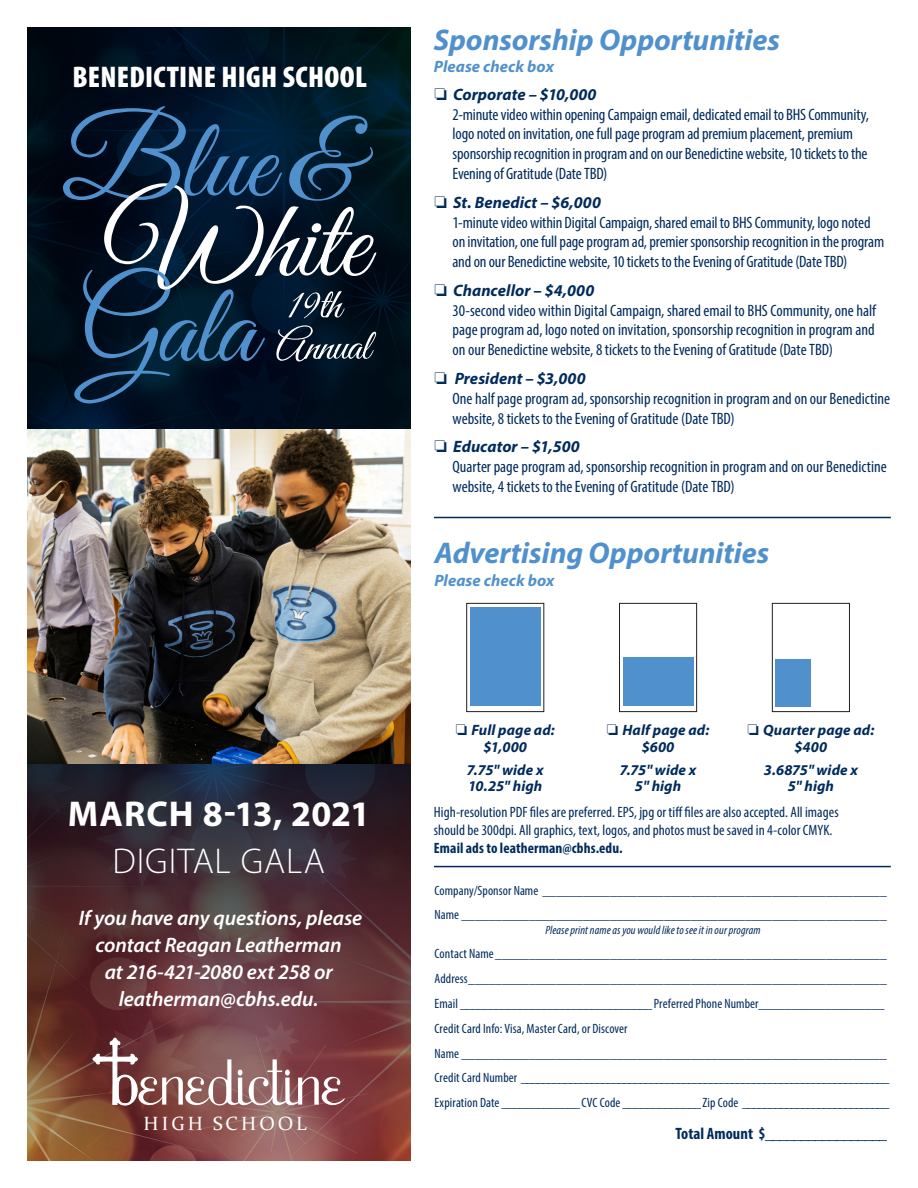
<style>
.page{position:relative;width:918px;height:1188px;background:#fff}
.page>*{position:absolute;margin:0;border:0;box-sizing:border-box;transform-origin:0 0}
.t1{font:700 36px "Myriad Pro";letter-spacing:.015em;color:#fff}
.t2{font:300 36px "Myriad Pro";letter-spacing:.025em;color:#fff}
.t3{font:italic 700 30px "Myriad Pro";color:#5090cc}
.t4{font:900 condensed 30px "Myriad Pro";letter-spacing:.01em;color:#fff}
.t5{font:italic 600 21px/27px "Myriad Pro";letter-spacing:-.005em;color:#fff;text-align:center}
.t6{font:19.2px "Constantia";letter-spacing:.16em;color:#fff}
.t7{font:condensed 16.5px/19.8px "Myriad Pro";letter-spacing:-.005em;color:#002b5c}
.t8{font:italic 700 16.5px "Myriad Pro";letter-spacing:.005em;color:#002b5c}
.t9{font:700 condensed 16.5px "Myriad Pro";color:#002b5c}
.t10{font:italic 700 16.5px "Myriad Pro";letter-spacing:.005em;color:#5090cc}
.t11{font:condensed 15px/18px "Myriad Pro";letter-spacing:.005em;color:#002b5c}
.t12{font:italic 700 15px/16.5px "Myriad Pro";letter-spacing:.005em;color:#002b5c;text-align:center}
.t13{font:condensed 13.5px "Myriad Pro";letter-spacing:.01em;color:#002b5c}
.t14{font:italic condensed 12px "Myriad Pro";letter-spacing:.01em;color:#002b5c}
.s1{font-weight:700}
</style>
<div class="page">
<svg style="left:27px;top:27px;width:383px;height:1134px;background:#3c292f"></svg>
<img style="left:27px;top:430px;width:383px;height:334px">
<div style="left:619px;top:603px;width:78px;height:109px;border:1px solid #231f20"></div>
<div style="left:623px;top:657px;width:70px;height:49px;background:#5090cc"></div>
<div style="left:772px;top:603px;width:78px;height:109px;border:1px solid #231f20"></div>
<div style="left:776px;top:659px;width:35px;height:48px;background:#5090cc"></div>
<div style="left:466px;top:603px;width:78px;height:109px;border:1px solid #231f20"></div>
<div style="left:470px;top:607px;width:70px;height:99px;background:#5090cc"></div>
<hr style="left:434px;top:866px;width:457px;height:1px;background:#002b5c">
<svg style="left:93px;top:1038px;width:252px;height:69px;background:#946868"></svg>
<hr style="left:434px;top:517px;width:457px;height:1px;background:#002b5c">
<svg style="left:63px;top:106px;width:313px;height:297px;background:#1a3046"></svg>
<p class="t4" style="left:72px;top:58px;width:296px">BENEDICTINE HIGH SCHOOL</p>
<p class="t1" style="left:68px;top:791px;width:304px">MARCH 8-13, 2021</p>
<p class="t2" style="left:112px;top:839px;width:214px">DIGITAL GALA</p>
<p class="t5" style="left:79px;top:904px;width:285px">If you have any questions, please contact Reagan Leatherman<br>at 216-421-2080 ext 258 or leatherman@cbhs.edu.</p>
<p class="t6" style="left:144px;top:1110px;width:165px">HIGH SCHOOL</p>
<p class="t3" style="left:434px;top:20px;width:347px">Sponsorship Opportunities</p>
<p class="t10" style="left:434px;top:56px;width:121px">Please check box</p>
<p class="t8" style="left:435px;top:84px;width:164px">□ Corporate – $10,000</p>
<p class="t7" style="left:453px;top:104px;width:418px">2-minute video within opening Campaign email, dedicated email to BHS Community, logo noted on invitation, one full page program ad premium placement, premium sponsorship recognition in program and on our Benedictine website, 10 tickets to the Evening of Gratitude (Date TBD)</p>
<p class="t8" style="left:435px;top:191px;width:168px">□ St. Benedict – $6,000</p>
<p class="t7" style="left:453px;top:212px;width:433px">1-minute video within Digital Campaign, shared email to BHS Community, logo noted on invitation, one full page program ad, premier sponsorship recognition in the program and on our Benedictine website, 10 tickets to the Evening of Gratitude (Date TBD)</p>
<p class="t8" style="left:435px;top:280px;width:161px">□ Chancellor – $4,000</p>
<p class="t7" style="left:453px;top:300px;width:425px;text-align:justify">30-second video within Digital Campaign, shared email to BHS Community, one half page program ad, logo noted on invitation, sponsorship recognition in program and on our Benedictine website, 8 tickets to the Evening of Gratitude (Date TBD)</p>
<p class="t8" style="left:435px;top:368px;width:153px">□ President – $3,000</p>
<p class="t7" style="left:453px;top:388px;width:439px">One half page program ad, sponsorship recognition in program and on our Benedictine website, 8 tickets to the Evening of Gratitude (Date TBD)</p>
<p class="t8" style="left:435px;top:436px;width:147px">□ Educator – $1,500</p>
<p class="t7" style="left:453px;top:457px;width:436px">Quarter page program ad, sponsorship recognition in program and on our Benedictine website, 4 tickets to the Evening of Gratitude (Date TBD)</p>
<p class="t3" style="left:435px;top:534px;width:336px">Advertising Opportunities</p>
<p class="t10" style="left:435px;top:569px;width:121px">Please check box</p>
<p class="t12" style="left:607px;top:721px;width:104px">□ Half page ad: $600</p>
<p class="t12" style="left:620px;top:761px;width:78px">7.75" wide x<br>5" high</p>
<p class="t12" style="left:747px;top:721px;width:128px">□ Quarter page ad: $400</p>
<p class="t12" style="left:764px;top:761px;width:96px">3.6875" wide x<br>5" high</p>
<p class="t11" style="left:434px;top:803px;width:406px">High-resolution PDF files are preferred. EPS, jpg or tiff files are also accepted. All images should be 300dpi. All graphics, text, logos, and photos must be saved in 4-color CMYK.<br><span class="s1">Email ads to leatherman@cbhs.edu.</span></p>
<p class="t13" style="left:435px;top:882px;width:454px">Company/Sponsor Name ___________________________________________________</p>
<p class="t13" style="left:435px;top:907px;width:454px">Name _______________________________________________________________</p>
<p class="t14" style="left:546px;top:922px;width:216px">Please print name as you would like to see it in our program</p>
<p class="t13" style="left:435px;top:946px;width:454px">Contact Name__________________________________________________________</p>
<p class="t13" style="left:435px;top:971px;width:454px">Address______________________________________________________________</p>
<p class="t13" style="left:435px;top:995px;width:451px">Email ________________________________ Preferred Phone Number___________________</p>
<p class="t13" style="left:435px;top:1020px;width:195px">Credit Card Info: Visa, Master Card, or Discover</p>
<p class="t13" style="left:435px;top:1045px;width:454px">Name _______________________________________________________________</p>
<p class="t13" style="left:435px;top:1070px;width:456px">Credit Card Number ____________________________________________________________________</p>
<p class="t13" style="left:435px;top:1094px;width:456px">Expiration Date _____________ CVC Code _____________ Zip Code ___________________________</p>
<p class="t9" style="left:675px;top:1123px;width:213px">Total Amount $_________________</p>
<p class="t12" style="left:456px;top:721px;width:100px">□ Full page ad: $1,000</p>
<p class="t12" style="left:467px;top:761px;width:78px;text-align:left">7.75" wide x<br>10.25" high</p>
</div>
